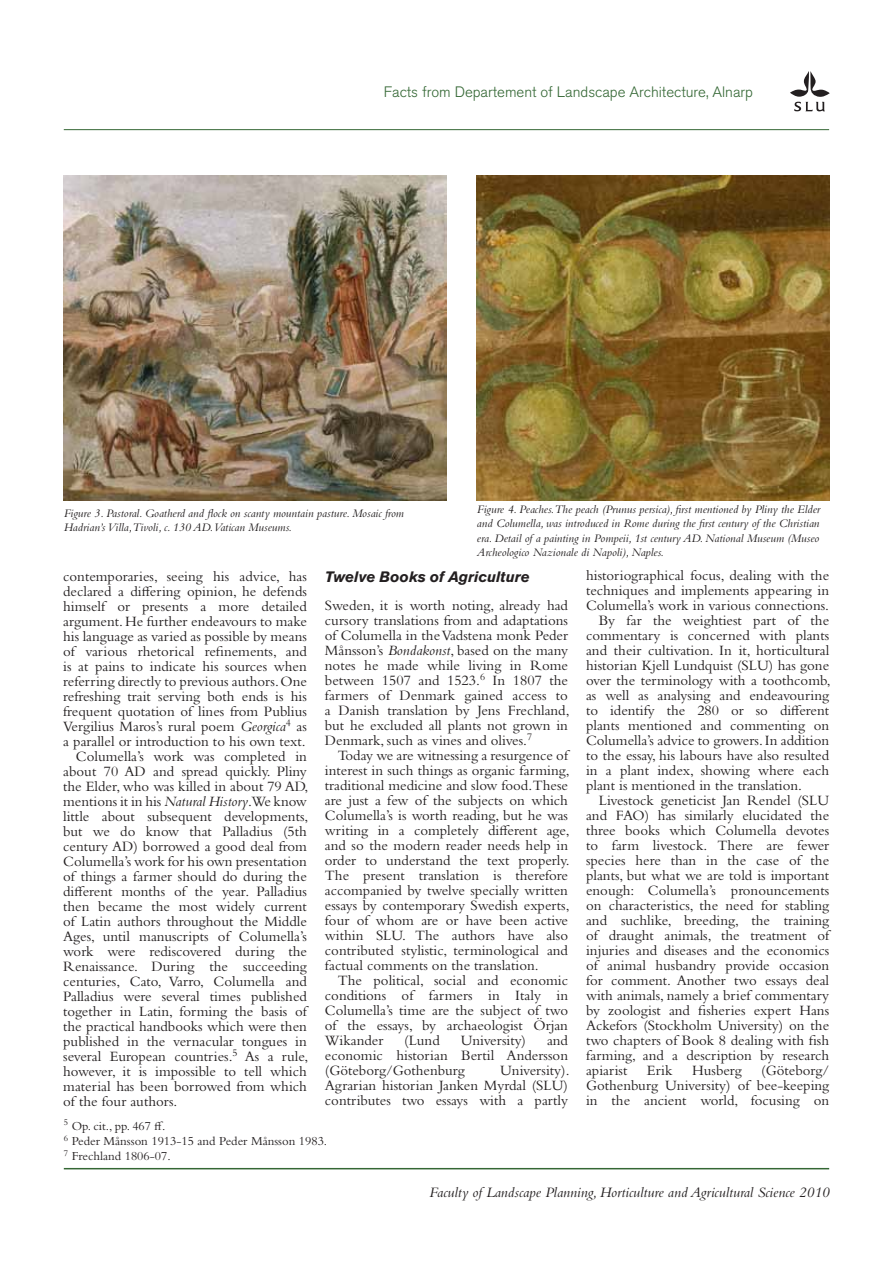
<style>
.page{position:relative;width:893px;height:1263px;background:#fff}
.page>*{position:absolute;margin:0;border:0;box-sizing:border-box;transform-origin:0 0}
.t1{font:italic 15px "Bembo";color:#231f20}
.t2{font:300 15px "Akzidenz Grotesk BQ";color:#346734}
.t3{font:italic 700 15px "Akzidenz Grotesk BE";color:#231f20}
.t4{font:14.85px/15px "Bembo Std";color:#231f20;text-align:justify}
.t5{font:12.75px/15.3px "Bembo Std";color:#231f20}
.t6{font:italic 12px/14.4px "Bembo Std";color:#231f20}
.s1{font-style:italic}
</style>
<div class="page">
<svg style="left:790px;top:71px;width:40px;height:40px"></svg>
<hr style="left:64px;top:1168px;width:765px;height:1px;background:#346734">
<hr style="left:64px;top:129px;width:765px;height:1px;background:#346734">
<img style="left:64px;top:175px;width:382px;height:326px">
<img style="left:477px;top:175px;width:352px;height:326px">
<p class="t2" style="left:384px;top:83px;width:371px">Facts from Departement of Landscape Architecture, Alnarp</p>
<p class="t6" style="left:64px;top:506px;width:342px">Figure 3. Pastoral. Goatherd and flock on scanty mountain pasture. Mosaic from<br>Hadrian’s Villa, Tivoli, c. 130 AD. Vatican Museums.</p>
<p class="t6" style="left:477px;top:502px;width:345px;text-align:justify">Figure 4. Peaches. The peach (Prunus persica), first mentioned by Pliny the Elder and Columella, was introduced in Rome during the first century of the Christian era. Detail of a painting in Pompeii, 1st century AD. National Museum (Museo Archeologico Nazionale di Napoli), Naples.</p>
<p class="t4" style="left:63px;top:568px;width:245px">contemporaries, seeing his advice, has</p>
<p class="t4" style="left:63px;top:583px;width:245px">declared a differing opinion, he defends</p>
<p class="t4" style="left:63px;top:598px;width:245px">himself or presents a more detailed</p>
<p class="t4" style="left:63px;top:613px;width:245px">argument. He further endeavours to make</p>
<p class="t4" style="left:63px;top:628px;width:245px">his language as varied as possible by means</p>
<p class="t4" style="left:63px;top:643px;width:245px">of various rhetorical refinements, and</p>
<p class="t4" style="left:63px;top:658px;width:245px">is at pains to indicate his sources when</p>
<p class="t4" style="left:63px;top:673px;width:245px">referring directly to previous authors. One</p>
<p class="t4" style="left:63px;top:688px;width:245px">refreshing trait serving both ends is his</p>
<p class="t4" style="left:63px;top:703px;width:245px">frequent quotation of lines from Publius</p>
<p class="t4" style="left:63px;top:718px;width:245px">Vergilius Maros’s rural poem <span class="s1">Georgica</span><sup>4</sup> as</p>
<p class="t4" style="left:63px;top:733px;width:244px">a parallel or introduction to his own text.</p>
<p class="t4" style="left:76px;top:748px;width:232px">Columella’s work was completed in</p>
<p class="t4" style="left:63px;top:763px;width:245px">about 70 AD and spread quickly. Pliny</p>
<p class="t4" style="left:63px;top:778px;width:247px">the Elder, who was killed in about 79 AD,</p>
<p class="t4" style="left:63px;top:793px;width:245px">mentions it in his <span class="s1">Natural History</span>.We know</p>
<p class="t4" style="left:63px;top:808px;width:247px">little about subsequent developments,</p>
<p class="t4" style="left:63px;top:823px;width:245px">but we do know that Palladius (5th</p>
<p class="t4" style="left:63px;top:838px;width:245px">century AD) borrowed a good deal from</p>
<p class="t4" style="left:63px;top:853px;width:245px">Columella’s work for his own presentation</p>
<p class="t4" style="left:63px;top:868px;width:245px">of things a farmer should do during the</p>
<p class="t4" style="left:63px;top:883px;width:245px">different months of the year. Palladius</p>
<p class="t4" style="left:63px;top:898px;width:245px">then became the most widely current</p>
<p class="t4" style="left:63px;top:913px;width:245px">of Latin authors throughout the Middle</p>
<p class="t4" style="left:63px;top:928px;width:245px">Ages, until manuscripts of Columella’s</p>
<p class="t4" style="left:63px;top:943px;width:245px">work were rediscovered during the</p>
<p class="t4" style="left:63px;top:958px;width:245px">Renaissance. During the succeeding</p>
<p class="t4" style="left:63px;top:973px;width:245px">centuries, Cato, Varro, Columella and</p>
<p class="t4" style="left:63px;top:988px;width:245px">Palladius were several times published</p>
<p class="t4" style="left:63px;top:1003px;width:245px">together in Latin, forming the basis of</p>
<p class="t4" style="left:63px;top:1018px;width:245px">the practical handbooks which were then</p>
<p class="t4" style="left:63px;top:1033px;width:245px">published in the vernacular tongues in</p>
<p class="t4" style="left:63px;top:1048px;width:247px">several European countries.<sup>5</sup> As a rule,</p>
<p class="t4" style="left:63px;top:1063px;width:245px">however, it is impossible to tell which</p>
<p class="t4" style="left:63px;top:1078px;width:245px">material has been borrowed from which</p>
<p class="t4" style="left:63px;top:1093px;width:116px">of the four authors.</p>
<p class="t3" style="left:325px;top:567px;width:206px">Twelve Books of Agriculture</p>
<p class="t4" style="left:325px;top:598px;width:246px">Sweden, it is worth noting, already had cursory translations from and adaptations of Columella in the Vadstena monk Peder Månsson’s <span class="s1">Bondakonst</span>, based on the many notes he made while living in Rome between 1507 and 1523.<sup>6</sup> In 1807 the farmers of Denmark gained access to a Danish translation by Jens Frechland, but he excluded all plants not grown in Denmark, such as vines and olives.<sup>7</sup></p>
<p class="t4" style="left:325px;top:748px;width:246px;text-indent:13px">Today we are witnessing a resurgence of interest in such things as organic farming, traditional medicine and slow food.These are just a few of the subjects on which Columella’s is worth reading, but he was writing in a completely different age, and so the modern reader needs help in order to understand the text properly.<br>The present translation is therefore accompanied by twelve specially written essays by contemporary Swedish experts, four of whom are or have been active within SLU. The authors have also contributed stylistic, terminological and factual comments on the translation.</p>
<p class="t4" style="left:325px;top:973px;width:245px;text-indent:13px">The political, social and economic conditions of farmers in Italy in Columella’s time are the subject of two of the essays, by archaeologist Örjan Wikander</p>
<p class="t4" style="left:325px;top:1033px;width:245px;text-indent:222px">and economic historian Bertil Andersson (Göteborg/Gothenburg</p>
<p class="t4" style="left:404px;top:1033px;width:37px">(Lund</p>
<p class="t4" style="left:461px;top:1033px;width:67px">University)</p>
<p class="t4" style="left:325px;top:1063px;width:246px;text-indent:175px">University).<br>Agrarian historian Janken Myrdal (SLU) contributes two essays with a partly</p>
<p class="t5" style="left:64px;top:1118px;width:265px"><sup>5</sup> Op. cit., pp. 467 ff.<br><sup>6</sup> Peder Månsson 1913-15 and Peder Månsson 1983.<br><sup>7</sup> Frechland 1806-07.</p>
<p class="t4" style="left:586px;top:568px;width:245px">historiographical focus, dealing with the</p>
<p class="t4" style="left:586px;top:583px;width:245px">techniques and implements appearing in</p>
<p class="t4" style="left:586px;top:598px;width:245px">Columella’s work in various connections.</p>
<p class="t4" style="left:599px;top:613px;width:232px">By far the weightiest part of the</p>
<p class="t4" style="left:586px;top:628px;width:245px">commentary is concerned with plants</p>
<p class="t4" style="left:586px;top:643px;width:245px">and their cultivation. In it, horticultural</p>
<p class="t4" style="left:586px;top:658px;width:245px">historian Kjell Lundquist (SLU) has gone</p>
<p class="t4" style="left:586px;top:673px;width:246px">over the terminology with a toothcomb,</p>
<p class="t4" style="left:586px;top:688px;width:245px">as well as analysing and endeavouring</p>
<p class="t4" style="left:586px;top:703px;width:245px">to identify the 280 or so different</p>
<p class="t4" style="left:586px;top:718px;width:245px">plants mentioned and commenting on</p>
<p class="t4" style="left:586px;top:733px;width:245px">Columella’s advice to growers. In addition</p>
<p class="t4" style="left:586px;top:748px;width:245px">to the essay, his labours have also resulted</p>
<p class="t4" style="left:586px;top:763px;width:245px">in a plant index, showing where each</p>
<p class="t4" style="left:586px;top:778px;width:218px">plant is mentioned in the translation.</p>
<p class="t4" style="left:599px;top:793px;width:232px">Livestock geneticist Jan Rendel (SLU</p>
<p class="t4" style="left:586px;top:808px;width:245px">and FAO) has similarly elucidated the</p>
<p class="t4" style="left:586px;top:823px;width:245px">three books which Columella devotes</p>
<p class="t4" style="left:586px;top:838px;width:245px">to farm livestock. There are fewer</p>
<p class="t4" style="left:586px;top:853px;width:245px">species here than in the case of the</p>
<p class="t4" style="left:586px;top:868px;width:245px">plants, but what we are told is important</p>
<p class="t4" style="left:586px;top:883px;width:245px">enough: Columella’s pronouncements</p>
<p class="t4" style="left:586px;top:898px;width:245px">on characteristics, the need for stabling</p>
<p class="t4" style="left:586px;top:913px;width:245px">and suchlike, breeding, the training</p>
<p class="t4" style="left:586px;top:928px;width:245px">of draught animals, the treatment of</p>
<p class="t4" style="left:586px;top:943px;width:245px">injuries and diseases and the economics</p>
<p class="t4" style="left:586px;top:958px;width:245px">of animal husbandry provide occasion</p>
<p class="t4" style="left:586px;top:973px;width:245px">for comment. Another two essays deal</p>
<p class="t4" style="left:586px;top:988px;width:245px">with animals, namely a brief commentary</p>
<p class="t4" style="left:586px;top:1003px;width:245px">by zoologist and fisheries expert Hans</p>
<p class="t4" style="left:586px;top:1018px;width:245px">Ackefors (Stockholm University) on the</p>
<p class="t4" style="left:586px;top:1033px;width:245px">two chapters of Book 8 dealing with fish</p>
<p class="t4" style="left:586px;top:1048px;width:245px">farming, and a description by research</p>
<p class="t4" style="left:586px;top:1063px;width:43px">apiarist</p>
<p class="t4" style="left:647px;top:1063px;width:27px">Erik</p>
<p class="t4" style="left:692px;top:1063px;width:51px">Husberg</p>
<p class="t4" style="left:586px;top:1063px;width:245px;text-indent:175px">(Göteborg/ Gothenburg University) of bee-keeping in the ancient world, focusing on</p>
<p class="t1" style="left:429px;top:1184px;width:402px">Faculty of Landscape Planning, Horticulture and Agricultural Science 2010</p>
</div>
